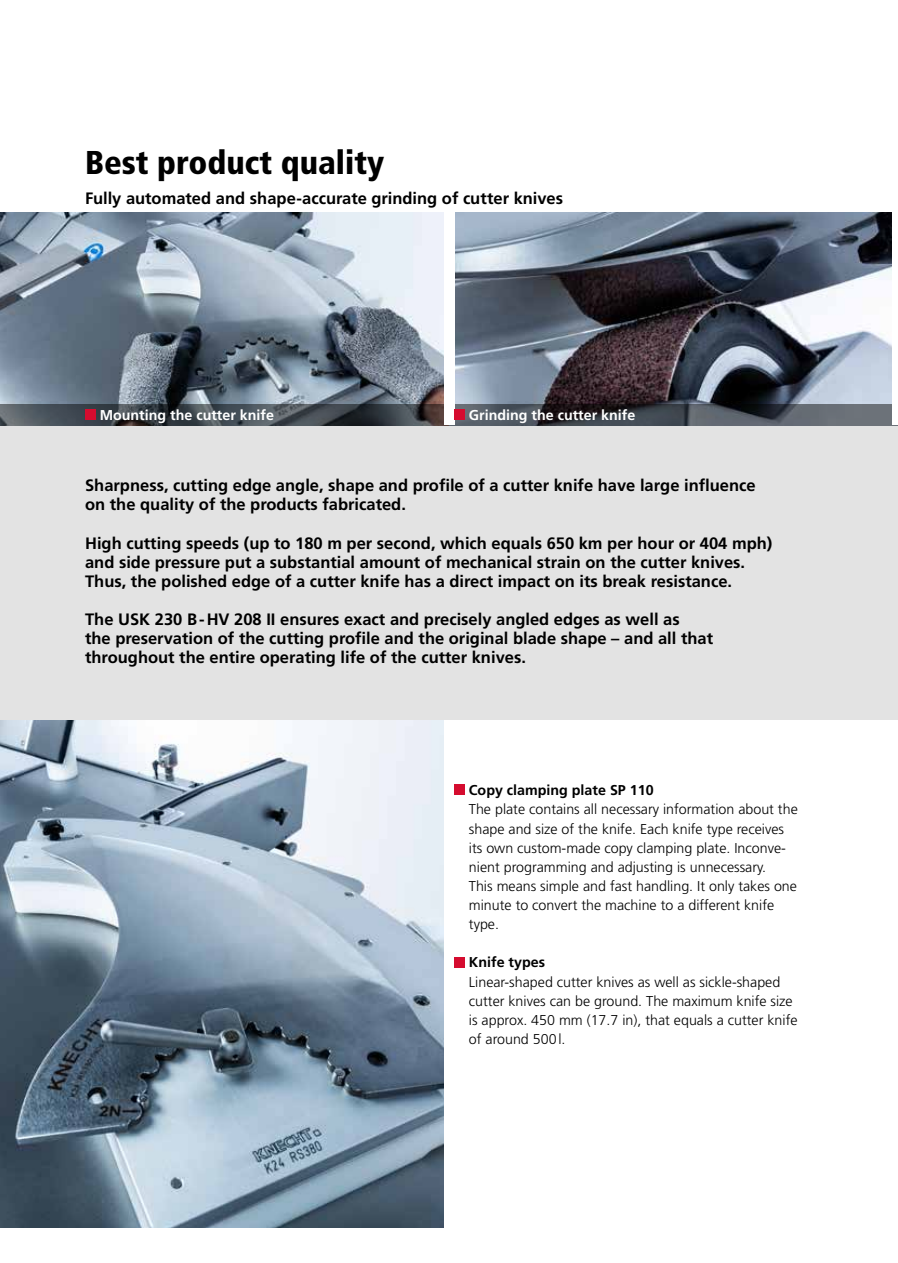
<style>
.page{position:relative;width:898px;height:1263px;background:#fff}
.page>*{position:absolute;margin:0;border:0;box-sizing:border-box;transform-origin:0 0}
.t1{font:900 condensed 33px "Frutiger LT";color:#000}
.t2{font:700 16.5px/19.2px "Frutiger LT";color:#000}
.t3{font:300 14.25px/19.2px "Frutiger LT";color:#000}
.t4{font:700 14.25px "Frutiger LT";color:#fff}
.t5{font:700 14.25px "Frutiger LT";color:#000}
</style>
<div class="page">
<div style="left:0;top:213px;width:897px;height:507px;background:#e3e3e3"></div>
<img style="left:0;top:720px;width:443px;height:508px">
<img style="left:0;top:213px;width:892px;height:191px">
<svg style="left:0;top:404px;width:892px;height:21px;background:#444a51"></svg>
<div style="left:443px;top:213px;width:11px;height:212px;background:#fff"></div>
<div style="left:892px;top:213px;width:5px;height:212px;background:#fff"></div>
<div style="left:454px;top:784px;width:11px;height:11px;background:#d50c2f"></div>
<div style="left:454px;top:957px;width:11px;height:10px;background:#d50c2f"></div>
<div style="left:85px;top:409px;width:11px;height:11px;background:#d50c2f"></div>
<div style="left:454px;top:409px;width:11px;height:11px;background:#d50c2f"></div>
<h1 class="t1" style="left:85px;top:142px;width:300px">Best product quality</h1>
<p class="t2" style="left:85px;top:189px;width:479px">Fully automated and shape-accurate grinding of cutter knives</p>
<p class="t4" style="left:100px;top:407px;width:176px">Mounting the cutter knife</p>
<p class="t4" style="left:468px;top:407px;width:168px">Grinding the cutter knife</p>
<p class="t2" style="left:85px;top:476px;width:671px">Sharpness, cutting edge angle, shape and profile of a cutter knife have large influence on the quality of the products fabricated.</p>
<p class="t2" style="left:85px;top:533px;width:688px">High cutting speeds (up to 180 m per second, which equals 650 km per hour or 404 mph) and side pressure put a substantial amount of mechanical strain on the cutter knives.<br>Thus, the polished edge of a cutter knife has a direct impact on its break resistance.</p>
<p class="t2" style="left:85px;top:610px;width:629px">The USK 230 B-HV 208 II ensures exact and precisely angled edges as well as<br>the preservation of the cutting profile and the original blade shape – and all that throughout the entire operating life of the cutter knives.</p>
<p class="t5" style="left:468px;top:782px;width:186px">Copy clamping plate SP 110</p>
<p class="t3" style="left:468px;top:800px;width:330px">The plate contains all necessary information about the shape and size of the knife. Each knife type receives its own custom-made copy clamping plate. Inconve&shy;nient programming and adjusting is unnecessary.<br>This means simple and fast handling. It only takes one minute to convert the machine to a different knife type.</p>
<p class="t5" style="left:468px;top:954px;width:78px">Knife types</p>
<p class="t3" style="left:468px;top:972px;width:330px">Linear-shaped cutter knives as well as sickle-shaped cutter knives can be ground. The maximum knife size is approx. 450 mm (17.7 in), that equals a cutter knife of around 500l.</p>
</div>
